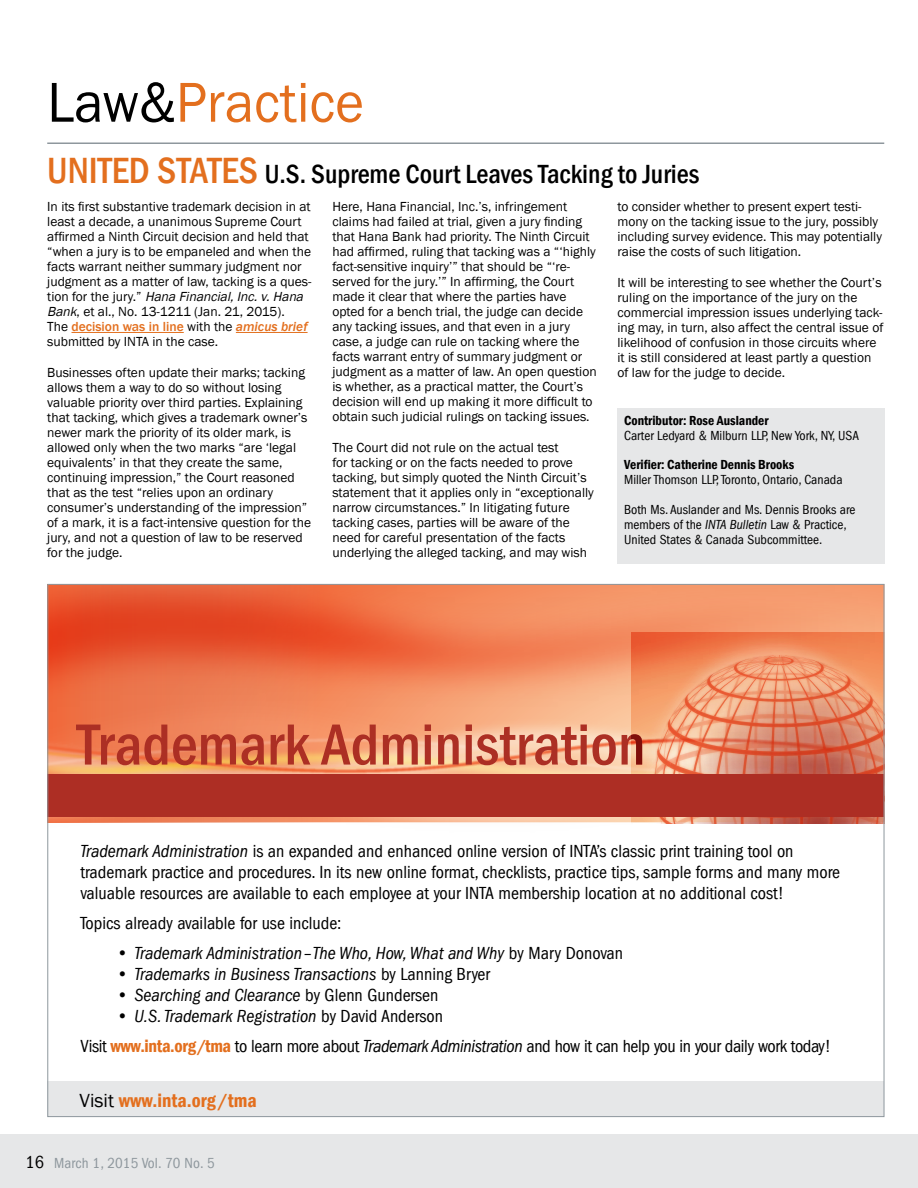
<style>
.page{position:relative;width:918px;height:1188px;background:#fff}
.page>*{position:absolute;margin:0;border:0;box-sizing:border-box;transform-origin:0 0}
.t1{font:500 condensed 60px "Franklin Gothic";color:#ac2f24}
.t2{font:58.2px "Franklin Gothic";color:#e36f1e;scale:.95 1}
.t3{font:500 condensed 27px "Franklin Gothic";color:#000}
.t4{font:600 condensed 19.5px "Franklin Gothic";color:#e36f1e}
.t5{font:condensed 18px/21px "Franklin Gothic LT Com";color:#000}
.t6{font:italic condensed 18px "Franklin Gothic LT Com";color:#000}
.t7{font:condensed 18px/30px "Franklin Gothic LT Com";letter-spacing:-.02em;color:#000}
.t8{font:condensed 15px "Franklin Gothic LT Com";letter-spacing:.01em;color:#8e979d}
.t9{font:13.5px/15px "Franklin Gothic";color:#000}
.t10{font:condensed 13.5px/15px "Franklin Gothic LT Com";color:#000}
.t11{font:600 condensed 13.5px "Franklin Gothic";color:#000}
.s1{color:#000}
.s2{font-size:37.5px;color:#e36f1e}
.s3{font-style:italic}
.s4{font-weight:500;color:#e36f1e}
.s5{font-weight:500;font-style:italic;color:#e36f1e}
.s6{font-family:"Franklin Gothic";font-weight:600;font-style:normal}
.s7{font-style:normal}
.s8{font-family:"Franklin Gothic";font-weight:600}
.s9{font-family:"Franklin Gothic";font-weight:600;color:#e36f1e}
.s10{font-weight:400;font-stretch:normal;color:#000}
.s11{font-size:18px;color:#000}
</style>
<div class="page">
<div style="left:0;top:1134px;width:918px;height:54px;background:#e6e7e8"></div>
<hr style="left:47px;top:142px;width:837px;height:2px;background:#8e979d">
<hr style="left:72px;top:332px;width:112px;height:1px;background:#e36f1e">
<hr style="left:236px;top:332px;width:72px;height:1px;background:#e36f1e">
<div style="left:617px;top:408px;width:267px;height:156px;background:#e6e7e8"></div>
<div style="left:47px;top:1082px;width:837px;height:35px;background:#e6e7e8"></div>
<img style="left:49px;top:586px;width:528px;height:89px">
<img style="left:49px;top:675px;width:528px;height:9px">
<img style="left:49px;top:684px;width:777px;height:140px">
<img style="left:577px;top:586px;width:305px;height:237px">
<img style="left:631px;top:633px;width:251px;height:190px">
<svg style="left:654px;top:655px;width:228px;height:168px;background:#e58d6a"></svg>
<div style="left:47px;top:774px;width:837px;height:42px;background:#ad2e24"></div>
<h2 class="t2" style="left:47px;top:66px;width:335px"><span class="s1">Law&amp;</span>Practice</h2>
<h3 class="t3" style="left:47px;top:156px;width:654px"><span class="s2">UNITED STATES</span> U.S. Supreme Court Leaves Tacking to Juries</h3>
<p class="t9" style="left:47px;top:199px;width:266px">In its first substantive trademark decision in at least a decade, a unanimous Supreme Court affirmed a Ninth Circuit decision and held that “when a jury is to be empaneled and when the facts warrant neither summary judgment nor judgment as a matter of law, tacking is a ques&shy;t i o n fo r t h e j u ry. ” <span class="s3">Hana Financial,Inc.v.Hana Bank</span>, et al., No. 13-1211 (Jan. 21, 2015).<br>The <span class="s4">decision was in line</span> with the <span class="s5">amicus brief </span>submitted by INTA in the case.</p>
<p class="t9" style="left:47px;top:365px;width:265px">Businesses often update their marks; tacking allows them a way to do so without losing valuable priority over third parties. Explaining that tacking, which gives a trademark owner’s newer mark the priority of its older mark, is allowed only when the two marks “are ‘legal equivalents’ in that they create the same, continuing impression,” the Court reasoned that as the test “relies upon an ordinary consumer’s understanding of the impression” of a mark, it is a fact-intensive question for the jury, and not a question of law to be reserved for the judge.</p>
<p class="t9" style="left:332px;top:199px;width:266px">Here, Hana Financial, Inc.’s, infringement claims had failed at trial, given a jury finding that Hana Bank had priority. The Ninth Circuit had affirmed, ruling that tacking was a “‘highly fact-sensitive inquiry’” that should be “‘re&shy;served for the jury.’” In affirming, the Court made it clear that where the parties have opted for a bench trial, the judge can decide any tacking issues, and that even in a jury case, a judge can rule on tacking where the facts warrant entry of summary judgment or judgment as a matter of law. An open question is whether, as a practical matter, the Court’s decision will end up making it more difficult to obtain such judicial rulings on tacking issues.</p>
<p class="t9" style="left:332px;top:440px;width:263px">The Court did not rule on the actual test<br>for tacking or on the facts needed to prove tacking, but simply quoted the Ninth Circuit’s statement that it applies only in “exceptionally narrow circumstances.” In litigating future tacking cases, parties will be aware of the need for careful presentation of the facts underlying the alleged tacking, and may wish</p>
<p class="t9" style="left:618px;top:199px;width:266px">to consider whether to present expert testi&shy;mony on the tacking issue to the jury, possibly including survey evidence. This may potentially raise the costs of such litigation.</p>
<p class="t9" style="left:618px;top:275px;width:267px">It will be interesting to see whether the Court’s ruling on the importance of the jury on the commercial impression issues underlying tack&shy;ing may, in turn, also affect the central issue of likelihood of confusion in those circuits where it is still considered at least partly a question of law for the judge to decide.</p>
<p class="t11" style="left:624px;top:411px;width:146px">Contributor: Rose Auslander</p>
<p class="t10" style="left:624px;top:428px;width:237px">Carter Ledyard &amp; Milburn LLP, New York, NY, USA</p>
<p class="t11" style="left:624px;top:456px;width:172px">Verifier: Catherine Dennis Brooks</p>
<p class="t10" style="left:624px;top:473px;width:220px">Miller Thomson LLP, Toronto, Ontario, Canada</p>
<p class="t10" style="left:624px;top:503px;width:233px">Both Ms. Auslander and Ms. Dennis Brooks are members of the <span class="s3">INTA Bulletin</span> Law &amp; Practice,<br>United States &amp; Canada Subcommittee.</p>
<h1 class="t1" style="left:77px;top:705px;width:570px">Trademark Administration</h1>
<p class="t5" style="left:80px;top:840px;width:761px"><span class="s3">Trademark Administration</span> is an expanded and enhanced online version of INTA’s classic print training tool on trademark practice and procedures. In its new online format, checklists, practice tips, sample forms and many more valuable resources are available to each employee at your INTA membership location at no additional cost!</p>
<h3 class="t5" style="left:80px;top:912px;width:263px">Topics already available for use include:</h3>
<h3 class="t6" style="left:116px;top:942px;width:508px"><span class="s6">•</span> Trademark Administration–The Who, How, What and Why <span class="s7">by Mary Donovan</span></h3>
<h3 class="t6" style="left:116px;top:963px;width:375px"><span class="s6">•</span> Trademarks in Business Transactions <span class="s7">by Lanning Bryer</span></h3>
<h3 class="t6" style="left:116px;top:985px;width:324px"><span class="s6">•</span> Searching and Clearance <span class="s7">by Glenn Gundersen</span></h3>
<h3 class="t7" style="left:80px;top:1001px;width:752px;text-indent:36px"><span class="s8">•</span> <span class="s3">U.S. Trademark Registration</span> by David Anderson<br>Visit <span class="s9">www.inta.org/tma</span> to learn more about <span class="s3">Trademark Administration</span> and how it can help you in your daily work today!</h3>
<h3 class="t4" style="left:80px;top:1087px;width:179px"><span class="s10">Visit</span> www.inta.org/tma</h3>
<p class="t8" style="left:26px;top:1155px;width:191px"><span class="s11">16</span> March 1, 2015 Vol. 70 No. 5</p>
</div>
